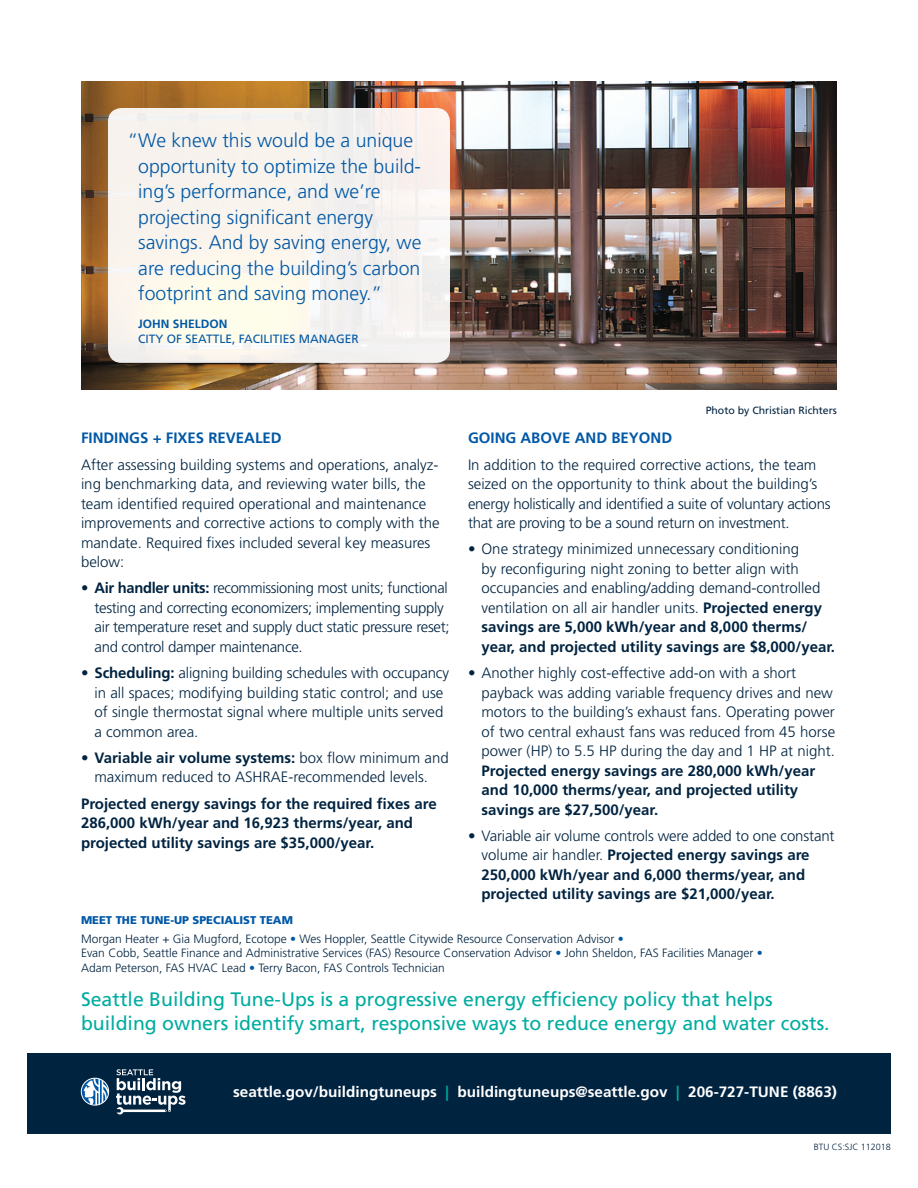
<style>
.page{position:relative;width:918px;height:1188px;background:#fff}
.page>*{position:absolute;margin:0;border:0;box-sizing:border-box;transform-origin:0 0}
.TEXT{font:300 19.5px/25.5px "Frutiger LT Std";color:#0158a6}
.INTRO{font:19.5px/23.4px "Frutiger LT Std";color:#00aca0}
.BULLET{font:300 15px/19.5px "Frutiger LT Std";color:#002340}
.TEXT-2{font:300 15px/19.5px "Frutiger LT Std";color:#002340}
.TEXT-3{font:300 15px/19.5px "Frutiger LT Std";letter-spacing:-.02em;color:#002340}
.BULLET-2{font:300 15px/19.5px "Frutiger LT Std";letter-spacing:-.02em;color:#002340}
.BULLET-3{font:700 15px/19.5px "Frutiger LT Std";color:#002340}
.TEXT-4{font:700 15px/19.5px "Frutiger LT Std";color:#002340}
.INTRO-2{font:700 15px "Frutiger LT Std";color:#fff}
.SUBHEAD{font:700 15px "Frutiger LT Std";color:#0158a6}
.TEXT-5{font:300 12px "Frutiger LT Std";color:#002340}
.TEXT-6{font:12px/14.4px "Frutiger LT Std";color:#0158a6}
.question{font:900 11.25px "Frutiger LT Std";color:#0158a6}
.SUBHEAD-2{font:10.5px "Frutiger LT Std";color:#002340}
.BULLET-4{font:300 9px "Frutiger LT Std";color:#002340}
.s1{font-weight:700}
.s2{font-weight:300}
.s3{color:#0158a6}
.s4{color:#00aca0}
</style>
<div class="page">
<img style="left:81px;top:81px;width:756px;height:309px">
<div style="left:108px;top:108px;width:342px;height:255px;background:#f8f3ed;border-radius:14px"></div>
<div style="left:27px;top:1053px;width:864px;height:81px;background:#002340"></div>
<svg style="left:81px;top:1078px;width:28px;height:27px"></svg>
<svg style="left:84px;top:1078px;width:25px;height:27px"></svg>
<div style="left:81px;top:1078px;width:28px;height:27px;border:1px solid #fff;border-radius:50%"></div>
<svg style="left:116px;top:1069px;width:70px;height:46px"></svg>
<p class="TEXT" style="left:138px;top:128px;width:285px;text-indent:-11px">“We knew this would be a unique opportunity to optimize the build&shy;ing’s performance, and we’re projecting significant energy savings. And by saving energy, we are reducing the building’s carbon footprint and saving money.”</p>
<p class="TEXT-6" style="left:138px;top:317px;width:222px"><span class="s1">JOHN SHELDON<br></span>CITY OF SEATTLE, FACILITIES MANAGER</p>
<p class="SUBHEAD" style="left:81px;top:429px;width:202px">FINDINGS + FIXES REVEALED</p>
<p class="TEXT-2" style="left:81px;top:455px;width:360px">After assessing building systems and operations, analyz&shy;ing benchmarking data, and reviewing water bills, the team identified required operational and maintenance improvements and corrective actions to comply with the mandate. Required fixes included several key measures below:</p>
<p class="BULLET-2" style="left:94px;top:579px;width:357px;text-indent:-14px">• <span class="s1">Air handler units:</span> recommissioning most units; functional testing and correcting economizers; implementing supply air temperature reset and supply duct static pressure reset; and control damper maintenance.</p>
<p class="BULLET" style="left:94px;top:663px;width:356px;text-indent:-14px">• <span class="s1">Scheduling:</span> aligning building schedules with occupancy in all spaces; modifying building static control; and use of single thermostat signal where multiple units served a common area.</p>
<p class="BULLET" style="left:81px;top:748px;width:369px;text-align:center">• <span class="s1">Variable air volume systems:</span> box flow minimum and maximum reduced to ASHRAE-recommended levels.</p>
<p class="TEXT-4" style="left:81px;top:794px;width:357px">Projected energy savings for the required fixes are<br>286,000 kWh/year and 16,923 therms/year, and projected utility savings are $35,000/year.</p>
<p class="SUBHEAD-2" style="left:706px;top:404px;width:133px">Photo by Christian Richters</p>
<p class="SUBHEAD" style="left:468px;top:429px;width:206px">GOING ABOVE AND BEYOND</p>
<p class="TEXT-3" style="left:468px;top:455px;width:364px">In addition to the required corrective actions, the team seized on the opportunity to think about the building’s energy holistically and identified a suite of voluntary actions that are proving to be a sound return on investment.</p>
<p class="BULLET" style="left:482px;top:540px;width:355px;text-indent:-14px">• One strategy minimized unnecessary conditioning<br>by reconfiguring night zoning to better align with occupancies and enabling/adding demand-controlled ventilation on all air handler units. <span class="s1">Projected energy savings are 5,000 kWh/year and 8,000 therms/ year, and projected utility savings are $8,000/year.</span></p>
<p class="BULLET" style="left:482px;top:663px;width:355px;text-indent:-14px">• Another highly cost-effective add-on with a short payback was adding variable frequency drives and new motors to the building’s exhaust fans. Operating power of two central exhaust fans was reduced from 45 horse power (HP) to 5.5 HP during the day and 1 HP at night.<br><span class="s1">Projected energy savings are 280,000 kWh/year and 10,000 therms/year, and projected utility savings are $27,500/year.</span></p>
<p class="BULLET-3" style="left:482px;top:826px;width:355px;text-indent:-14px"><span class="s2">• Variable air volume controls were added to one constant volume air handler.</span> Projected energy savings are 250,000 kWh/year and 6,000 therms/year, and projected utility savings are $21,000/year.</p>
<p class="question" style="left:81px;top:914px;width:213px">MEET THE TUNE-UP SPECIALIST TEAM</p>
<p class="TEXT-5" style="left:81px;top:932px;width:544px">Morgan Heater + Gia Mugford, Ecotope <span class="s3">•</span> Wes Hoppler, Seattle Citywide Resource Conservation Advisor <span class="s3">•</span></p>
<p class="TEXT-5" style="left:81px;top:946px;width:683px">Evan Cobb, Seattle Finance and Administrative Services (FAS) Resource Conservation Advisor <span class="s3">•</span> John Sheldon, FAS Facilities Manager <span class="s3">•</span></p>
<p class="TEXT-5" style="left:81px;top:961px;width:365px">Adam Peterson, FAS HVAC Lead <span class="s3">•</span> Terry Bacon, FAS Controls Technician</p>
<p class="INTRO" style="left:81px;top:988px;width:750px">Seattle Building Tune-Ups is a progressive energy efficiency policy that helps building owners identify smart, responsive ways to reduce energy and water costs.</p>
<p class="INTRO-2" style="left:233px;top:1083px;width:605px">seattle.gov/buildingtuneups <span class="s4">|</span> buildingtuneups@seattle.gov <span class="s4">|</span> 206-727-TUNE (8863)</p>
<p class="BULLET-4" style="left:814px;top:1142px;width:79px">BTU CS:SJC 112018</p>
</div>
